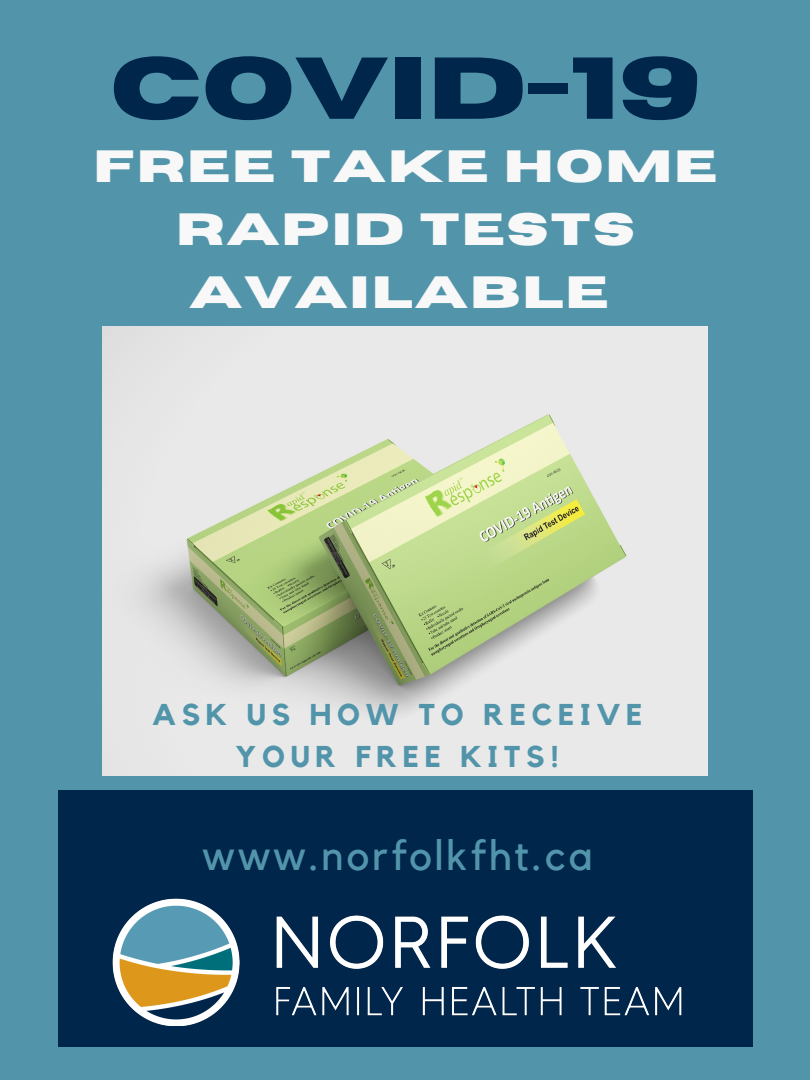
<style>
.page{position:relative;width:810px;height:1080px;background:#5295ab}
.page>*{position:absolute;margin:0;border:0;box-sizing:border-box;transform-origin:0 0}
.t1{font:700 87.44px "Horizon";color:#01264c}
.t2{font:700 45px/62.8px "Horizon";letter-spacing:.04em;color:#f7f8f7;text-align:center}
.t3{font:42.19px "Kollektif";letter-spacing:.065em;color:#5295ab}
.t4{font:700 30px/41.8px "Kollektif";letter-spacing:.19em;color:#5295ab;text-align:center}
</style>
<div class="page">
<div style="left:58px;top:790px;width:694px;height:257px;background:#01264c"></div>
<img style="left:112px;top:899px;width:570px;height:126px">
<img style="left:103px;top:326px;width:604px;height:450px">
<p class="t1" style="left:110px;top:46px;width:592px">COVID-19</p>
<p class="t2" style="left:93px;top:137px;width:625px">FREE TAKE HOME<br>RAPID TESTS<br>AVAILABLE</p>
<p class="t4" style="left:152px;top:695px;width:492px">ASK US HOW TO RECEIVE<br>YOUR FREE KITS!</p>
<p class="t3" style="left:202px;top:836px;width:392px">www.norfolkfht.ca</p>
</div>
